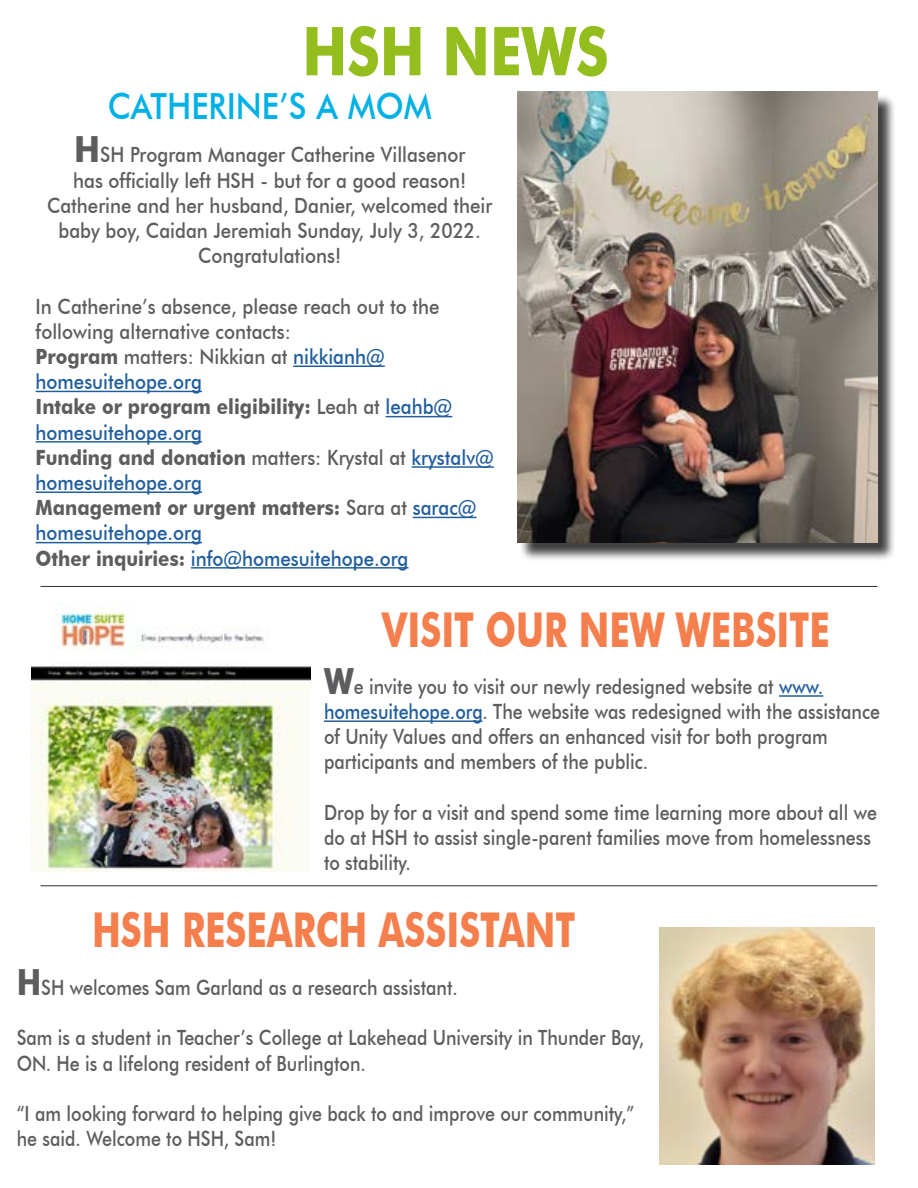
<style>
.page{position:relative;width:918px;height:1188px;background:#fff}
.page>*{position:absolute;margin:0;border:0;box-sizing:border-box;transform-origin:0 0}
.t1{font:700 67.5px "Futura BT";color:#94be1e;scale:.83 1}
.t2{font:700 48px "Futura BT";color:#f47e4c;scale:.75 1}
.t3{font:500 36px "Futura BT";color:#00b1e5;scale:.9 1}
.t4{font:500 21px/25.2px "Futura BT";color:#5d5d60;scale:.85 1}
.t5{font:500 21px/25.2px "Futura BT";color:#215e9e;scale:.89 1}
.t6{font:500 21px/25.2px "Futura BT";color:#5d5d60;text-align:center;scale:.89 1}
.s1{font-weight:700;font-size:36px}
.s2{color:#5d5d60}
.s3{font-weight:700;color:#5d5d60}
.s4{color:#215e9e}
</style>
<div class="page">
<hr style="left:293px;top:365px;width:92px;height:2px;background:#215e9e">
<hr style="left:36px;top:391px;width:166px;height:1px;background:#215e9e">
<hr style="left:386px;top:416px;width:66px;height:1px;background:#215e9e">
<hr style="left:36px;top:441px;width:166px;height:2px;background:#215e9e">
<hr style="left:412px;top:466px;width:82px;height:2px;background:#215e9e">
<hr style="left:36px;top:491px;width:166px;height:2px;background:#215e9e">
<hr style="left:413px;top:517px;width:64px;height:1px;background:#215e9e">
<hr style="left:36px;top:542px;width:166px;height:1px;background:#215e9e">
<hr style="left:191px;top:567px;width:217px;height:2px;background:#215e9e">
<div style="left:520px;top:94px;width:376px;height:467px;background:#000;opacity:.75"></div>
<img style="left:517px;top:92px;width:361px;height:450px">
<hr style="left:779px;top:695px;width:44px;height:2px;background:#215e9e">
<hr style="left:324px;top:720px;width:158px;height:2px;background:#215e9e">
<img style="left:31px;top:604px;width:279px;height:268px">
<img style="left:660px;top:928px;width:215px;height:236px">
<hr style="left:40px;top:586px;width:838px;height:1px;background:#303030">
<hr style="left:40px;top:886px;width:838px;height:1px;background:#303030">
<h1 class="t1" style="left:302px;top:10px;width:371px">HSH NEWS</h1>
<h3 class="t3" style="left:108px;top:84px;width:362px">CATHERINE’S A MOM</h3>
<p class="t6" style="left:47px;top:142px;width:502px"><span class="s1">H</span>SH Program Manager Catherine Villasenor<br>has officially left HSH - but for a good reason!<br>Catherine and her husband, Danier, welcomed their baby boy, Caidan Jeremiah Sunday, July 3, 2022.<br>Congratulations!</p>
<p class="t5" style="left:36px;top:293px;width:516px"><span class="s2">In Catherine’s absence, please reach out to the following alternative contacts:<br></span><span class="s3">Program</span> <span class="s2">matters: Nikkian at</span> nikkianh@ homesuitehope.org<br><span class="s3">Intake or program eligibility:</span> <span class="s2">Leah at</span> leahb@ homesuitehope.org<br><span class="s3">Funding and donation</span> <span class="s2">matters: Krystal at</span> krystalv@ homesuitehope.org<br><span class="s3">Management or urgent matters:</span> <span class="s2">Sara at</span> sarac@ homesuitehope.org<br><span class="s3">Other inquiries:</span> info@homesuitehope.org</p>
<h2 class="t2" style="left:382px;top:601px;width:599px">VISIT OUR NEW WEBSITE</h2>
<p class="t4" style="left:324px;top:673px;width:656px"><span class="s1">W</span>e invite you to visit our newly redesigned website at <span class="s4">www. homesuitehope.org</span>. The website was redesigned with the assistance of Unity Values and offers an enhanced visit for both program participants and members of the public.</p>
<p class="t4" style="left:324px;top:799px;width:652px">Drop by for a visit and spend some time learning more about all we do at HSH to assist single-parent families move from homelessness to stability.</p>
<h2 class="t2" style="left:92px;top:901px;width:646px">HSH RESEARCH ASSISTANT</h2>
<p class="t4" style="left:17px;top:975px;width:520px"><span class="s1">H</span>SH welcomes Sam Garland as a research assistant.</p>
<p class="t4" style="left:17px;top:1025px;width:740px">Sam is a student in Teacher’s College at Lakehead University in Thunder Bay,<br>ON. He is a lifelong resident of Burlington.</p>
<p class="t4" style="left:17px;top:1101px;width:728px">“I am looking forward to helping give back to and improve our community,” he said. Welcome to HSH, Sam!</p>
</div>
